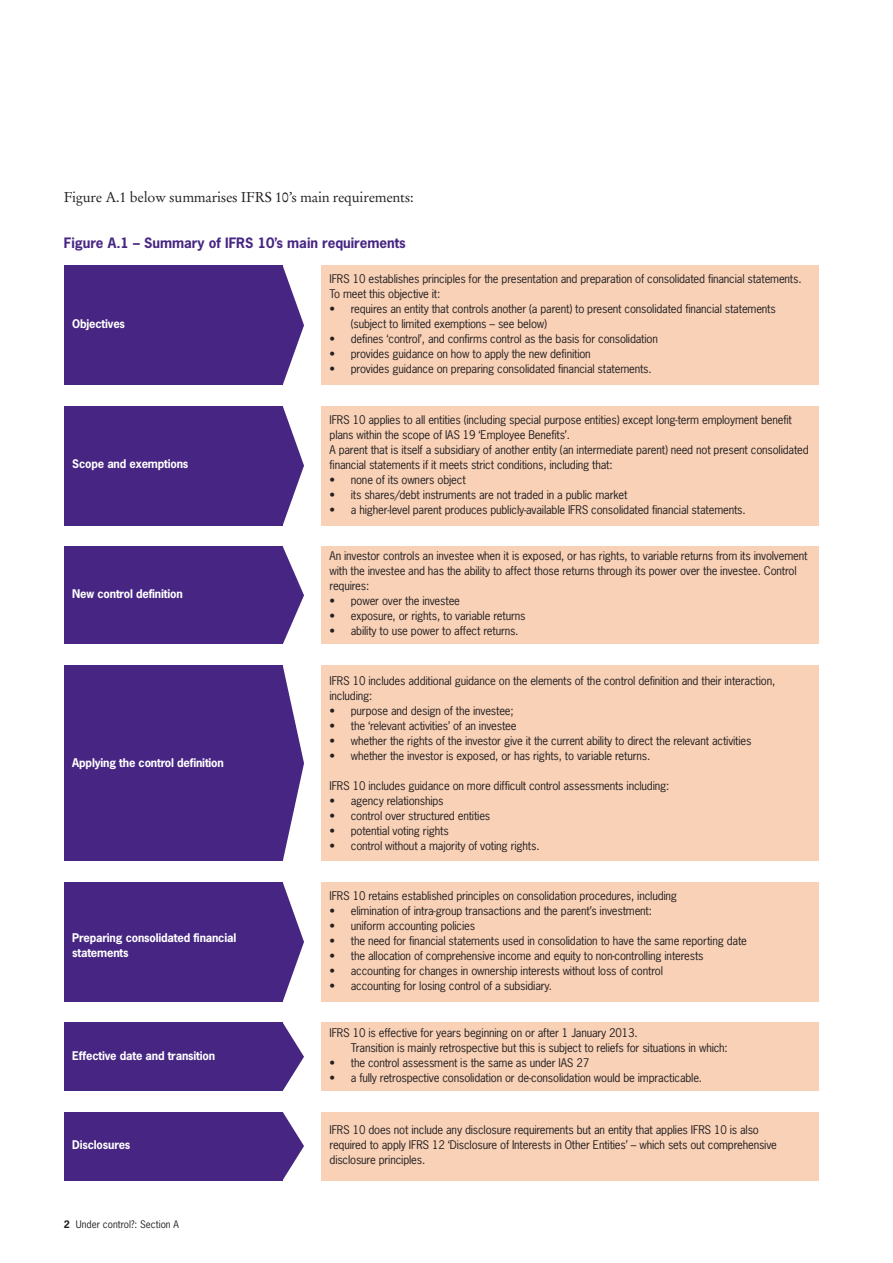
<style>
.page{position:relative;width:893px;height:1263px;background:#fff}
.page>*{position:absolute;margin:0;border:0;box-sizing:border-box;transform-origin:0 0}
.t1{font:14.25px "Stempel Garamond";letter-spacing:-.015em;color:#231f20}
.t2{font:700 13.5px "News Gothic";color:#472683}
.t3{font:11.25px/15px "News Gothic";letter-spacing:-.015em;color:#231f20}
.t4{font:700 11.25px/15px "News Gothic";letter-spacing:-.015em;color:#fff}
.t5{font:9.75px "News Gothic";color:#231f20}
.s1{font-weight:700}
</style>
<div class="page">
<div style="left:64px;top:406px;width:219px;height:119px;background:#472683"></div>
<svg style="left:283px;top:407px;width:21px;height:118px"></svg>
<div style="left:64px;top:546px;width:219px;height:98px;background:#472683"></div>
<svg style="left:283px;top:547px;width:21px;height:97px"></svg>
<div style="left:64px;top:665px;width:219px;height:196px;background:#472683"></div>
<svg style="left:283px;top:667px;width:21px;height:193px"></svg>
<div style="left:64px;top:266px;width:219px;height:119px;background:#472683"></div>
<div style="left:321px;top:266px;width:498px;height:119px;background:#f8d1b7"></div>
<div style="left:321px;top:406px;width:498px;height:119px;background:#f8d1b7"></div>
<div style="left:321px;top:546px;width:498px;height:98px;background:#f8d1b7"></div>
<div style="left:321px;top:665px;width:498px;height:196px;background:#f8d1b7"></div>
<div style="left:64px;top:882px;width:219px;height:119px;background:#472683"></div>
<svg style="left:283px;top:883px;width:21px;height:118px"></svg>
<div style="left:321px;top:882px;width:498px;height:119px;background:#f8d1b7"></div>
<div style="left:64px;top:1023px;width:219px;height:68px;background:#472683"></div>
<svg style="left:283px;top:1023px;width:21px;height:68px"></svg>
<div style="left:321px;top:1023px;width:498px;height:68px;background:#f8d1b7"></div>
<div style="left:64px;top:1112px;width:219px;height:68px;background:#472683"></div>
<svg style="left:283px;top:1112px;width:21px;height:68px"></svg>
<div style="left:321px;top:1112px;width:498px;height:68px;background:#f8d1b7"></div>
<svg style="left:283px;top:266px;width:21px;height:118px"></svg>
<p class="t1" style="left:64px;top:191px;width:351px">Figure A.1 below summarises IFRS 10’s main requirements:</p>
<p class="t2" style="left:64px;top:235px;width:343px">Figure A.1 – Summary of IFRS 10’s main requirements</p>
<p class="t4" style="left:72px;top:316px;width:54px">Objectives</p>
<p class="t4" style="left:72px;top:457px;width:118px">Scope and exemptions</p>
<p class="t4" style="left:72px;top:587px;width:112px">New control definition</p>
<p class="t4" style="left:72px;top:755px;width:153px">Applying the control definition</p>
<p class="t4" style="left:72px;top:931px;width:166px">Preparing consolidated financial statements</p>
<p class="t4" style="left:72px;top:1049px;width:144px">Effective date and transition</p>
<p class="t4" style="left:72px;top:1138px;width:60px">Disclosures</p>
<p class="t5" style="left:64px;top:1219px;width:117px"><span class="s1">2</span> Under control?: Section A</p>
<p class="t3" style="left:330px;top:272px;width:474px">IFRS 10 establishes principles for the presentation and preparation of consolidated financial statements.<br>To meet this objective it:</p>
<p class="t3" style="left:351px;top:302px;width:427px;text-indent:-21px">• requires an entity that controls another (a parent) to present consolidated financial statements (subject to limited exemptions – see below)</p>
<p class="t3" style="left:330px;top:332px;width:330px">• defines ‘control’, and confirms control as the basis for consolidation</p>
<p class="t3" style="left:330px;top:347px;width:263px">• provides guidance on how to apply the new definition</p>
<p class="t3" style="left:330px;top:362px;width:324px">• provides guidance on preparing consolidated financial statements.</p>
<p class="t3" style="left:330px;top:412px;width:481px">IFRS 10 applies to all entities (including special purpose entities) except long-term employment benefit plans within the scope of IAS 19 ‘Employee Benefits’.<br>A parent that is itself a subsidiary of another entity (an intermediate parent) need not present consolidated financial statements if it meets strict conditions, including that:</p>
<p class="t3" style="left:330px;top:472px;width:138px">• none of its owners object</p>
<p class="t3" style="left:330px;top:487px;width:300px">• its shares/debt instruments are not traded in a public market</p>
<p class="t3" style="left:330px;top:502px;width:418px">• a higher-level parent produces publicly-available IFRS consolidated financial statements.</p>
<p class="t3" style="left:330px;top:549px;width:479px">An investor controls an investee when it is exposed, or has rights, to variable returns from its involvement with the investee and has the ability to affect those returns through its power over the investee. Control requires:</p>
<p class="t3" style="left:330px;top:594px;width:132px">• power over the investee</p>
<p class="t3" style="left:330px;top:609px;width:197px">• exposure, or rights, to variable returns</p>
<p class="t3" style="left:330px;top:624px;width:190px">• ability to use power to affect returns.</p>
<p class="t3" style="left:330px;top:674px;width:447px">IFRS 10 includes additional guidance on the elements of the control definition and their interaction, including:</p>
<p class="t3" style="left:330px;top:704px;width:186px">• purpose and design of the investee;</p>
<p class="t3" style="left:330px;top:719px;width:189px">• the ‘relevant activities’ of an investee</p>
<p class="t3" style="left:330px;top:734px;width:423px">• whether the rights of the investor give it the current ability to direct the relevant activities</p>
<p class="t3" style="left:330px;top:749px;width:322px">• whether the investor is exposed, or has rights, to variable returns.</p>
<p class="t3" style="left:330px;top:779px;width:341px">IFRS 10 includes guidance on more difficult control assessments including:</p>
<p class="t3" style="left:330px;top:794px;width:116px">• agency relationships</p>
<p class="t3" style="left:330px;top:809px;width:162px">• control over structured entities</p>
<p class="t3" style="left:330px;top:824px;width:121px">• potential voting rights</p>
<p class="t3" style="left:330px;top:839px;width:212px">• control without a majority of voting rights.</p>
<p class="t3" style="left:330px;top:889px;width:349px">IFRS 10 retains established principles on consolidation procedures, including</p>
<p class="t3" style="left:330px;top:904px;width:324px">• elimination of intra-group transactions and the parent’s investment:</p>
<p class="t3" style="left:330px;top:919px;width:147px">• uniform accounting policies</p>
<p class="t3" style="left:330px;top:934px;width:419px">• the need for financial statements used in consolidation to have the same reporting date</p>
<p class="t3" style="left:330px;top:949px;width:376px">• the allocation of comprehensive income and equity to non-controlling interests</p>
<p class="t3" style="left:330px;top:964px;width:335px">• accounting for changes in ownership interests without loss of control</p>
<p class="t3" style="left:330px;top:979px;width:224px">• accounting for losing control of a subsidiary.</p>
<p class="t3" style="left:351px;top:1026px;width:379px;text-indent:-21px">IFRS 10 is effective for years beginning on or after 1 January 2013.<br>Transition is mainly retrospective but this is subject to reliefs for situations in which:</p>
<p class="t3" style="left:330px;top:1056px;width:261px">• the control assessment is the same as under IAS 27</p>
<p class="t3" style="left:330px;top:1071px;width:374px">• a fully retrospective consolidation or de-consolidation would be impracticable.</p>
<p class="t3" style="left:330px;top:1123px;width:449px">IFRS 10 does not include any disclosure requirements but an entity that applies IFRS 10 is also required to apply IFRS 12 ‘Disclosure of Interests in Other Entities’ – which sets out comprehensive disclosure principles.</p>
</div>
